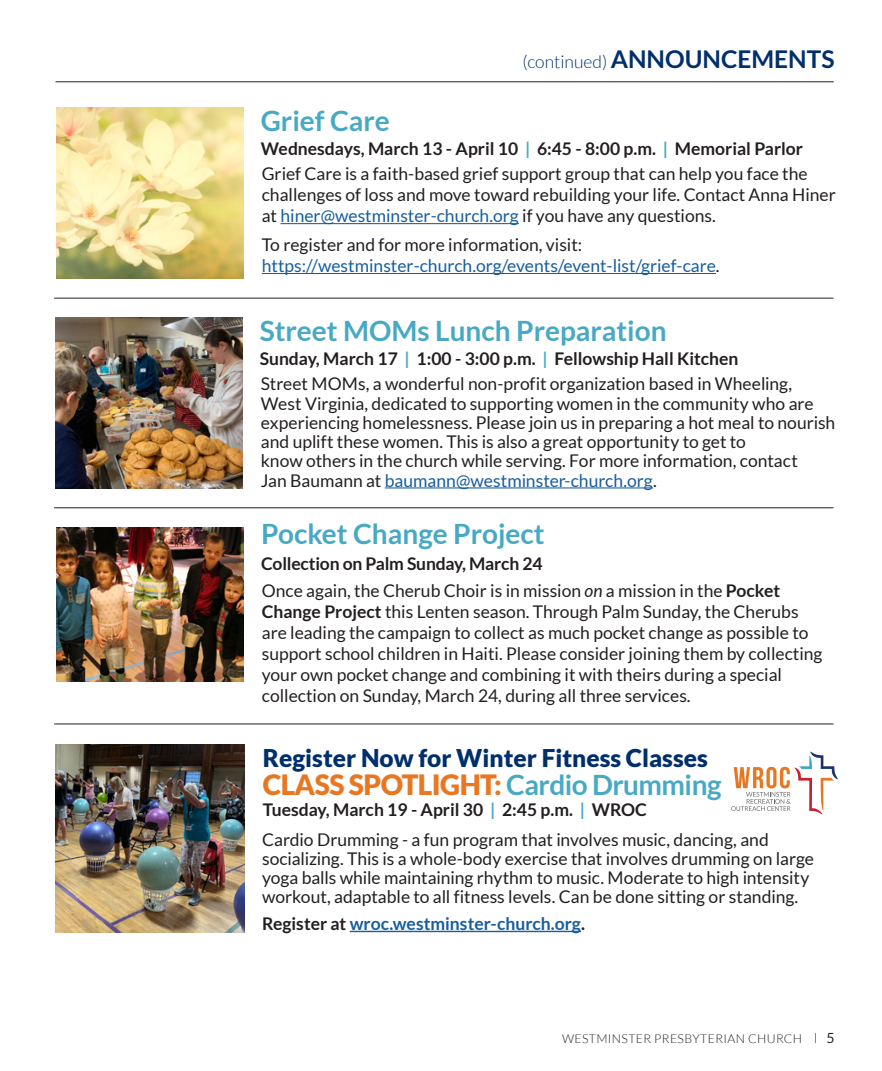
<style>
.page{position:relative;width:882px;height:1071px;background:#fff}
.page>*{position:absolute;margin:0;border:0;box-sizing:border-box;transform-origin:0 0}
.t1{font:700 28px "Lato";color:#48a9c5}
.t2{font:900 28px "Lato";letter-spacing:-.02em;color:#e87722}
.t3{font:900 24.5px "Lato";color:#002f6c}
.t4{font:700 24.5px "Lato";color:#002f6c}
.t5{font:17.5px/19.2px "Lato";color:#231f20}
.t6{font:700 17.5px "Lato";color:#231f20}
.t7{font:17.5px/21px "Lato";color:#175d9e}
.t8{font:700 17.5px "Lato";color:#175d9e}
.t9{font:300 12.25px "Lato";letter-spacing:.03em;color:#231f20}
.s1{font-weight:300;font-size:17.5px}
.s2{color:#48a9c5}
.s3{color:#175d9e}
.s4{color:#231f20}
.s5{font-style:italic}
.s6{font-weight:700}
.s7{font-weight:700;color:#48a9c5}
.s8{font-family:"Filosofia Unicase";font-weight:400;font-size:14px}
.s9{font-weight:400;font-size:14px}
</style>
<div class="page">
<hr style="left:56px;top:81px;width:778px;height:1px;background:#231f20">
<hr style="left:54px;top:298px;width:779px;height:1px;background:#231f20">
<hr style="left:54px;top:507px;width:779px;height:1px;background:#231f20">
<hr style="left:54px;top:724px;width:779px;height:1px;background:#231f20">
<hr style="left:385px;top:487px;width:268px;height:1px;background:#175d9e">
<img style="left:55px;top:318px;width:187px;height:171px">
<hr style="left:281px;top:223px;width:238px;height:1px;background:#175d9e">
<hr style="left:262px;top:273px;width:454px;height:1px;background:#175d9e">
<img style="left:56px;top:107px;width:187px;height:172px">
<hr style="left:350px;top:931px;width:231px;height:1px;background:#175d9e">
<svg style="left:731px;top:751px;width:107px;height:64px"></svg>
<img style="left:55px;top:745px;width:189px;height:187px">
<img style="left:56px;top:527px;width:187px;height:154px">
<p class="t4" style="left:522px;top:45px;width:314px"><span class="s1">(continued)</span> ANNOUNCEMENTS</p>
<p class="t1" style="left:261px;top:105px;width:131px">Grief Care</p>
<p class="t6" style="left:261px;top:139px;width:544px">Wednesdays, March 13 - April 10 <span class="s2">|</span> 6:45 - 8:00 p.m. <span class="s2">|</span> Memorial Parlor</p>
<p class="t5" style="left:262px;top:163px;width:576px;line-height:21px">Grief Care is a faith-based grief support group that can help you face the challenges of loss and move toward rebuilding your life. Contact Anna Hiner at <span class="s3">hiner@westminster-church.org</span> if you have any questions.</p>
<p class="t7" style="left:262px;top:234px;width:459px"><span class="s4">To register and for more information, visit: </span>https://westminster-church.org/events/event-list/grief-care<span class="s4">.</span></p>
<p class="t1" style="left:260px;top:315px;width:408px">Street MOMs Lunch Preparation</p>
<p class="t6" style="left:260px;top:349px;width:480px">Sunday, March 17 <span class="s2">|</span> 1:00 - 3:00 p.m. <span class="s2">|</span> Fellowship Hall Kitchen</p>
<p class="t5" style="left:261px;top:374px;width:576px">Street MOMs, a wonderful non-profit organization based in Wheeling, West Virginia, dedicated to supporting women in the community who are experiencing homelessness. Please join us in preparing a hot meal to nourish and uplift these women. This is also a great opportunity to get to<br>know others in the church while serving. For more information, contact<br>Jan Baumann at <span class="s3">baumann@westminster-church.org</span>.</p>
<p class="t1" style="left:261px;top:518px;width:285px">Pocket Change Project</p>
<p class="t6" style="left:261px;top:553px;width:283px">Collection on Palm Sunday, March 24</p>
<p class="t5" style="left:262px;top:580px;width:562px;line-height:21px">Once again, the Cherub Choir is in mission <span class="s5">on</span> a mission in the <span class="s6">Pocket Change Project</span> this Lenten season. Through Palm Sunday, the Cherubs are leading the campaign to collect as much pocket change as possible to support school children in Haiti. Please consider joining them by collecting your own pocket change and combining it with theirs during a special collection on Sunday, March 24, during all three services.</p>
<p class="t3" style="left:263px;top:743px;width:447px">Register Now for Winter Fitness Classes</p>
<p class="t2" style="left:263px;top:768px;width:460px">CLASS SPOTLIGHT: <span class="s7">Cardio Drumming</span></p>
<p class="t6" style="left:263px;top:799px;width:386px">Tuesday, March 19 - April 30 <span class="s2">|</span> 2:45 p.m. <span class="s2">|</span> WROC</p>
<p class="t5" style="left:262px;top:829px;width:553px">Cardio Drumming - a fun program that involves music, dancing, and socializing. This is a whole-body exercise that involves drumming on large yoga balls while maintaining rhythm to music. Moderate to high intensity workout, adaptable to all fitness levels. Can be done sitting or standing.</p>
<p class="t8" style="left:262px;top:914px;width:324px"><span class="s4">Register at</span> wroc.westminster-church.org<span class="s4">.</span></p>
<p class="t9" style="left:562px;top:1032px;width:274px">WESTMINSTER PRESBYTERIAN CHURCH <span class="s8">|</span> <span class="s9">5</span></p>
</div>
